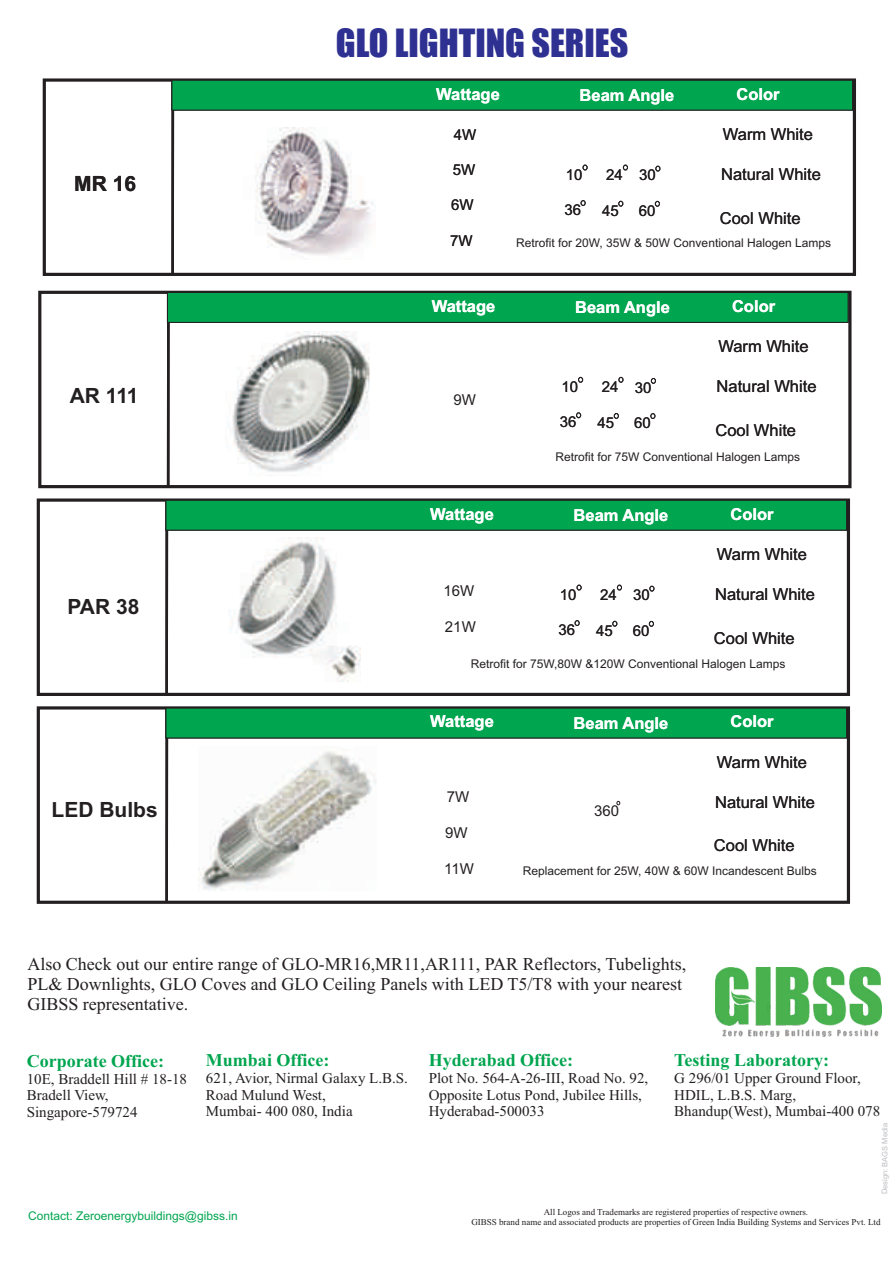
<style>
.page{position:relative;width:893px;height:1263px;background:#fff}
.page>*{position:absolute;margin:0;border:0;box-sizing:border-box;transform-origin:0 0}
.t1{font:36px "Impact";color:#2e3092}
.t2{font:700 21px "Arial";color:#231f20}
.t3{font:18px/20px "Times New Roman";color:#231f20}
.t4{font:700 18px "Times New Roman";color:#00a54f}
.t5{font:16.5px "Arial";color:#231f20}
.t6{font:700 16.5px "Arial";color:#fff}
.t7{font:15px/16.6px "Times New Roman";color:#231f20}
.t8{font:15px "Arial";color:#231f20}
.t9{font:12px "Arial";color:#231f20}
.t10{font:12px "Arial";color:#00a54f}
.t11{font:9px/9.9px "Times New Roman";color:#231f20;text-align:center}
.t12{font:7.5px "Arial";letter-spacing:-.005em;color:#bcbdc0}
</style>
<div class="page">
<img style="left:715px;top:968px;width:167px;height:68px">
<div style="left:43px;top:78px;width:813px;height:198px;border:3px solid #231f20"></div>
<div style="left:37px;top:706px;width:813px;height:198px;border:3px solid #231f20"></div>
<div style="left:37px;top:498px;width:813px;height:198px;border:3px solid #231f20"></div>
<div style="left:38px;top:291px;width:813px;height:197px;border:3px solid #231f20"></div>
<hr style="left:171px;top:82px;width:3px;height:192px;background:#231f20">
<hr style="left:165px;top:709px;width:3px;height:193px;background:#231f20">
<hr style="left:165px;top:502px;width:3px;height:192px;background:#231f20">
<hr style="left:167px;top:294px;width:3px;height:192px;background:#231f20">
<svg style="left:171px;top:79px;width:682px;height:32px;background:#04984b"></svg>
<svg style="left:165px;top:707px;width:682px;height:32px;background:#05994b"></svg>
<svg style="left:165px;top:499px;width:682px;height:32px;background:#04984a"></svg>
<svg style="left:167px;top:292px;width:682px;height:31px;background:#029b4b"></svg>
<svg style="left:583px;top:165px;width:4px;height:5px"></svg>
<svg style="left:577px;top:585px;width:4px;height:5px"></svg>
<svg style="left:578px;top:377px;width:5px;height:6px"></svg>
<svg style="left:623px;top:165px;width:5px;height:5px"></svg>
<svg style="left:617px;top:585px;width:5px;height:5px"></svg>
<svg style="left:618px;top:377px;width:5px;height:6px"></svg>
<svg style="left:655px;top:166px;width:5px;height:5px"></svg>
<svg style="left:649px;top:586px;width:5px;height:5px"></svg>
<svg style="left:651px;top:378px;width:5px;height:6px"></svg>
<svg style="left:616px;top:801px;width:4px;height:4px"></svg>
<svg style="left:581px;top:200px;width:4px;height:6px"></svg>
<svg style="left:575px;top:620px;width:5px;height:6px"></svg>
<svg style="left:576px;top:412px;width:5px;height:6px"></svg>
<svg style="left:618px;top:201px;width:5px;height:5px"></svg>
<svg style="left:612px;top:621px;width:5px;height:5px"></svg>
<svg style="left:614px;top:413px;width:5px;height:6px"></svg>
<svg style="left:655px;top:201px;width:5px;height:6px"></svg>
<svg style="left:649px;top:621px;width:5px;height:6px"></svg>
<svg style="left:650px;top:413px;width:5px;height:6px"></svg>
<img style="left:255px;top:128px;width:119px;height:127px">
<img style="left:228px;top:331px;width:142px;height:145px">
<img style="left:230px;top:537px;width:130px;height:145px">
<img style="left:198px;top:751px;width:179px;height:140px">
<h1 class="t1" style="left:336px;top:29px;width:294px">GLO LIGHTING SERIES</h1>
<p class="t6" style="left:436px;top:88px;width:65px">Wattage</p>
<p class="t6" style="left:580px;top:89px;width:96px">Beam Angle</p>
<p class="t6" style="left:736px;top:88px;width:45px">Color</p>
<h2 class="t2" style="left:74px;top:175px;width:63px">MR 16</h2>
<p class="t8" style="left:454px;top:129px;width:24px">4W</p>
<p class="t8" style="left:453px;top:164px;width:24px">5W</p>
<p class="t8" style="left:566px;top:169px;width:18px">10</p>
<p class="t8" style="left:606px;top:169px;width:18px">24</p>
<p class="t8" style="left:639px;top:170px;width:18px">30</p>
<p class="t5" style="left:723px;top:128px;width:92px">Warm White</p>
<p class="t5" style="left:721px;top:168px;width:101px">Natural White</p>
<p class="t8" style="left:451px;top:199px;width:24px">6W</p>
<p class="t8" style="left:564px;top:204px;width:18px">36</p>
<p class="t8" style="left:602px;top:205px;width:18px">45</p>
<p class="t8" style="left:639px;top:205px;width:18px">60</p>
<p class="t5" style="left:720px;top:212px;width:82px">Cool White</p>
<p class="t8" style="left:450px;top:235px;width:24px">7W</p>
<p class="t9" style="left:516px;top:239px;width:316px">Retrofit for 20W, 35W &amp; 50W Conventional Halogen Lamps</p>
<p class="t6" style="left:432px;top:300px;width:65px">Wattage</p>
<p class="t6" style="left:575px;top:301px;width:96px">Beam Angle</p>
<p class="t6" style="left:732px;top:300px;width:45px">Color</p>
<p class="t5" style="left:718px;top:340px;width:92px">Warm White</p>
<h2 class="t2" style="left:70px;top:388px;width:70px">AR 111</h2>
<p class="t8" style="left:454px;top:394px;width:24px">9W</p>
<p class="t8" style="left:561px;top:381px;width:18px">10</p>
<p class="t8" style="left:602px;top:381px;width:18px">24</p>
<p class="t8" style="left:635px;top:382px;width:18px">30</p>
<p class="t5" style="left:717px;top:380px;width:101px">Natural White</p>
<p class="t8" style="left:560px;top:416px;width:18px">36</p>
<p class="t8" style="left:598px;top:417px;width:18px">45</p>
<p class="t8" style="left:634px;top:417px;width:18px">60</p>
<p class="t5" style="left:715px;top:424px;width:82px">Cool White</p>
<p class="t9" style="left:555px;top:452px;width:246px">Retrofit for 75W Conventional Halogen Lamps</p>
<p class="t6" style="left:430px;top:507px;width:65px">Wattage</p>
<p class="t6" style="left:574px;top:509px;width:96px">Beam Angle</p>
<p class="t6" style="left:731px;top:507px;width:45px">Color</p>
<p class="t5" style="left:717px;top:548px;width:92px">Warm White</p>
<h2 class="t2" style="left:67px;top:599px;width:73px">PAR 38</h2>
<p class="t8" style="left:444px;top:585px;width:32px">16W</p>
<p class="t8" style="left:445px;top:621px;width:32px">21W</p>
<p class="t8" style="left:560px;top:589px;width:18px">10</p>
<p class="t8" style="left:558px;top:624px;width:18px">36</p>
<p class="t8" style="left:600px;top:589px;width:18px">24</p>
<p class="t8" style="left:596px;top:625px;width:18px">45</p>
<p class="t8" style="left:633px;top:589px;width:18px">30</p>
<p class="t8" style="left:633px;top:625px;width:18px">60</p>
<p class="t5" style="left:715px;top:588px;width:101px">Natural White</p>
<p class="t5" style="left:714px;top:631px;width:82px">Cool White</p>
<p class="t9" style="left:471px;top:659px;width:316px">Retrofit for 75W,80W &amp;120W Conventional Halogen Lamps</p>
<p class="t6" style="left:430px;top:715px;width:65px">Wattage</p>
<p class="t6" style="left:574px;top:717px;width:96px">Beam Angle</p>
<p class="t6" style="left:731px;top:715px;width:45px">Color</p>
<p class="t5" style="left:717px;top:756px;width:92px">Warm White</p>
<h2 class="t2" style="left:52px;top:802px;width:108px">LED Bulbs</h2>
<p class="t8" style="left:447px;top:791px;width:24px">7W</p>
<p class="t8" style="left:594px;top:805px;width:27px">360</p>
<p class="t5" style="left:715px;top:796px;width:101px">Natural White</p>
<p class="t8" style="left:445px;top:827px;width:24px">9W</p>
<p class="t5" style="left:714px;top:839px;width:82px">Cool White</p>
<p class="t8" style="left:444px;top:863px;width:31px">11W</p>
<p class="t9" style="left:523px;top:866px;width:296px">Replacement for 25W, 40W &amp; 60W Incandescent Bulbs</p>
<p class="t3" style="left:27px;top:956px;width:660px">Also Check out our entire range of GLO-MR16,MR11,AR111, PAR Reflectors, Tubelights,<br>PL&amp; Downlights, GLO Coves and GLO Ceiling Panels with LED T5/T8 with your nearest<br>GIBSS representative.</p>
<p class="t4" style="left:27px;top:1054px;width:139px">Corporate Office:</p>
<p class="t7" style="left:27px;top:1072px;width:162px">10E, Braddell Hill # 18-18<br>Bradell View,<br>Singapore-579724</p>
<p class="t4" style="left:206px;top:1054px;width:125px">Mumbai Office:</p>
<p class="t7" style="left:206px;top:1071px;width:204px">621, Avior, Nirmal Galaxy L.B.S.<br>Road Mulund West,<br>Mumbai- 400 080, India</p>
<p class="t4" style="left:429px;top:1053px;width:146px">Hyderabad Office:</p>
<p class="t7" style="left:429px;top:1071px;width:221px">Plot No. 564-A-26-III, Road No. 92,<br>Opposite Lotus Pond, Jubilee Hills,<br>Hyderabad-500033</p>
<p class="t4" style="left:674px;top:1054px;width:156px">Testing Laboratory:</p>
<p class="t7" style="left:674px;top:1071px;width:207px">G 296/01 Upper Ground Floor,<br>HDIL, L.B.S. Marg,<br>Bhandup(West), Mumbai-400 078</p>
<p class="t12" style="left:882px;top:1194px;width:72px;rotate:-90deg">Design: BAGS Media</p>
<p class="t10" style="left:28px;top:1211px;width:211px">Contact: Zeroenergybuildings@gibss.in</p>
<p class="t11" style="left:471px;top:1208px;width:411px">All Logos and Trademarks are registered properties of respective owners.<br>GIBSS brand name and associated products are properties of Green India Building Systems and Services Pvt. Ltd</p>
</div>
